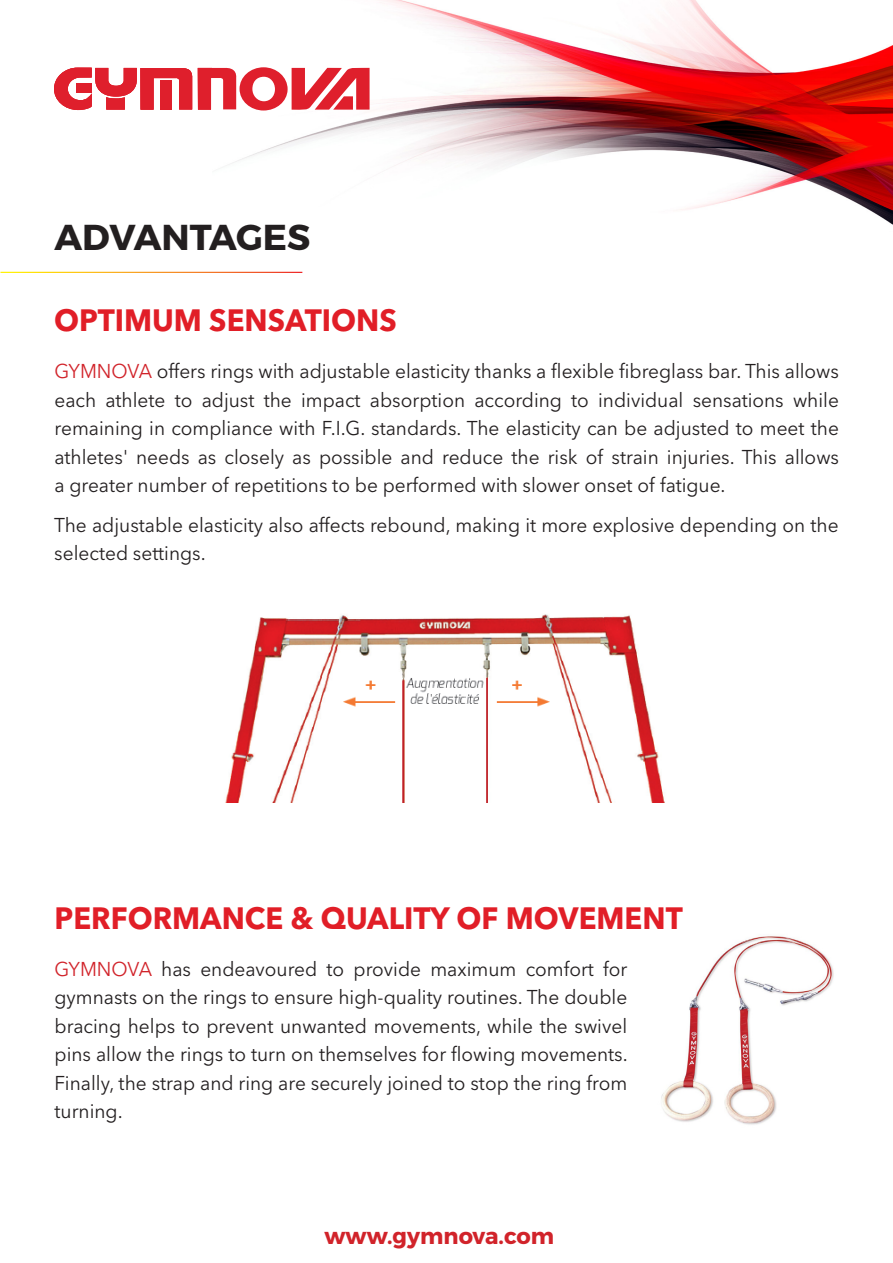
<style>
.page{position:relative;width:893px;height:1263px;background:#fff}
.page>*{position:absolute;margin:0;border:0;box-sizing:border-box;transform-origin:0 0}
.t1{font:700 36px "Montserrat";color:#231f20}
.t2{font:700 30.6px "Avenir Next LT Pro";color:#e11e27;scale:.96 1}
.t3{font:700 22.5px "Montserrat";color:#d1232a}
.t4{font:19.95px/28.5px "Avenir Next LT Pro";color:#231f20;text-align:justify;scale:.96 1}
.s1{color:#d1232a}
</style>
<div class="page">
<img style="left:661px;top:936px;width:173px;height:189px">
<img style="left:231px;top:0;width:662px;height:225px">
<svg style="left:54px;top:68px;width:138px;height:42px"></svg>
<svg style="left:198px;top:67px;width:172px;height:44px"></svg>
<img style="left:225px;top:614px;width:440px;height:188px">
<p class="t1" style="left:54px;top:215px;width:257px">ADVANTAGES</p>
<p class="t2" style="left:54px;top:302px;width:359px">OPTIMUM SENSATIONS</p>
<p class="t4" style="left:55px;top:357px;width:819px"><span class="s1">GYMNOVA</span> offers rings with adjustable elasticity thanks a flexible fibreglass bar. This allows each athlete to adjust the impact absorption according to individual sensations while remaining in compliance with F.I.G. standards. The elasticity can be adjusted to meet the athletes' needs as closely as possible and reduce the risk of strain injuries. This allows a greater number of repetitions to be performed with slower onset of fatigue.</p>
<p class="t4" style="left:54px;top:510px;width:818px">The adjustable elasticity also affects rebound, making it more explosive depending on the selected settings.</p>
<p class="t2" style="left:55px;top:899px;width:656px">PERFORMANCE &amp; QUALITY OF MOVEMENT</p>
<p class="t4" style="left:55px;top:954px;width:599px"><span class="s1">GYMNOVA</span> has endeavoured to provide maximum comfort for gymnasts on the rings to ensure high-quality routines. The double bracing helps to prevent unwanted movements, while the swivel pins allow the rings to turn on themselves for flowing movements.<br>Finally, the strap and ring are securely joined to stop the ring from turning.</p>
<p class="t3" style="left:324px;top:1222px;width:231px">www.gymnova.com</p>
</div>
